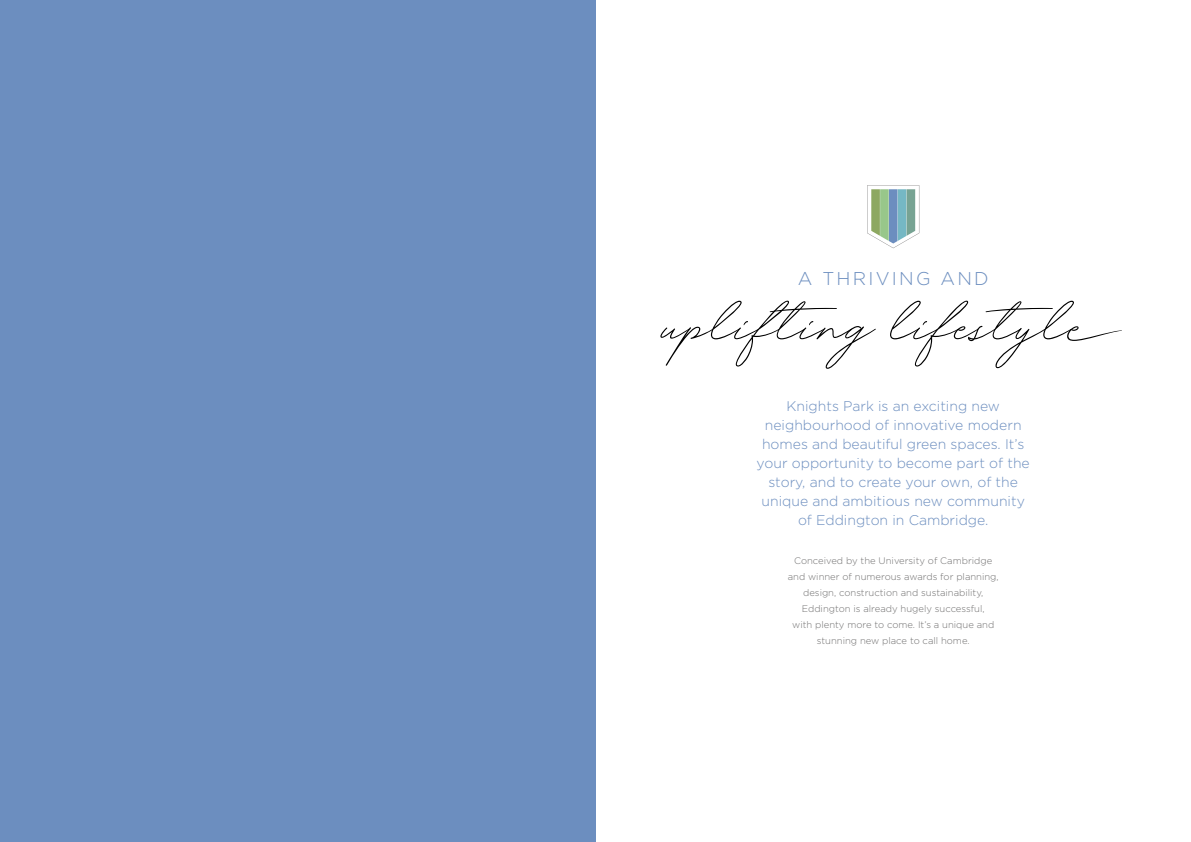
<style>
.page{position:relative;width:1191px;height:842px;background:#fff}
.page>*{position:absolute;margin:0;border:0;box-sizing:border-box;transform-origin:0 0}
.t1{font:66.7px "Funky Signature";color:#000}
.t2{font:300 18.5px "Gotham";letter-spacing:.12em;color:#6c8ebf}
.t3{font:300 14px/19px "Gotham";color:#6c8ebf;text-align:center}
.t4{font:300 9.5px/16px "Gotham";color:#706f6f;text-align:center}
</style>
<div class="page">
<div style="left:0;top:0;width:595px;height:842px;background:#6c8ebf"></div>
<svg style="left:867px;top:185px;width:52px;height:63px"></svg>
<h2 class="t2" style="left:798px;top:268px;width:192px">A THRIVING AND</h2>
<h1 class="t1" style="left:665px;top:280px;width:457px">uplifting lifestyle</h1>
<p class="t3" style="left:756px;top:396px;width:275px">Knights Park is an exciting new neighbourhood of innovative modern homes and beautiful green spaces. It’s your opportunity to become part of the story, and to create your own, of the unique and ambitious new community of Eddington in Cambridge.</p>
<p class="t4" style="left:787px;top:552px;width:212px">Conceived by the University of Cambridge and winner of numerous awards for planning, design, construction and sustainability, Eddington is already hugely successful,<br>with plenty more to come. It’s a unique and stunning new place to call home.</p>
</div>
